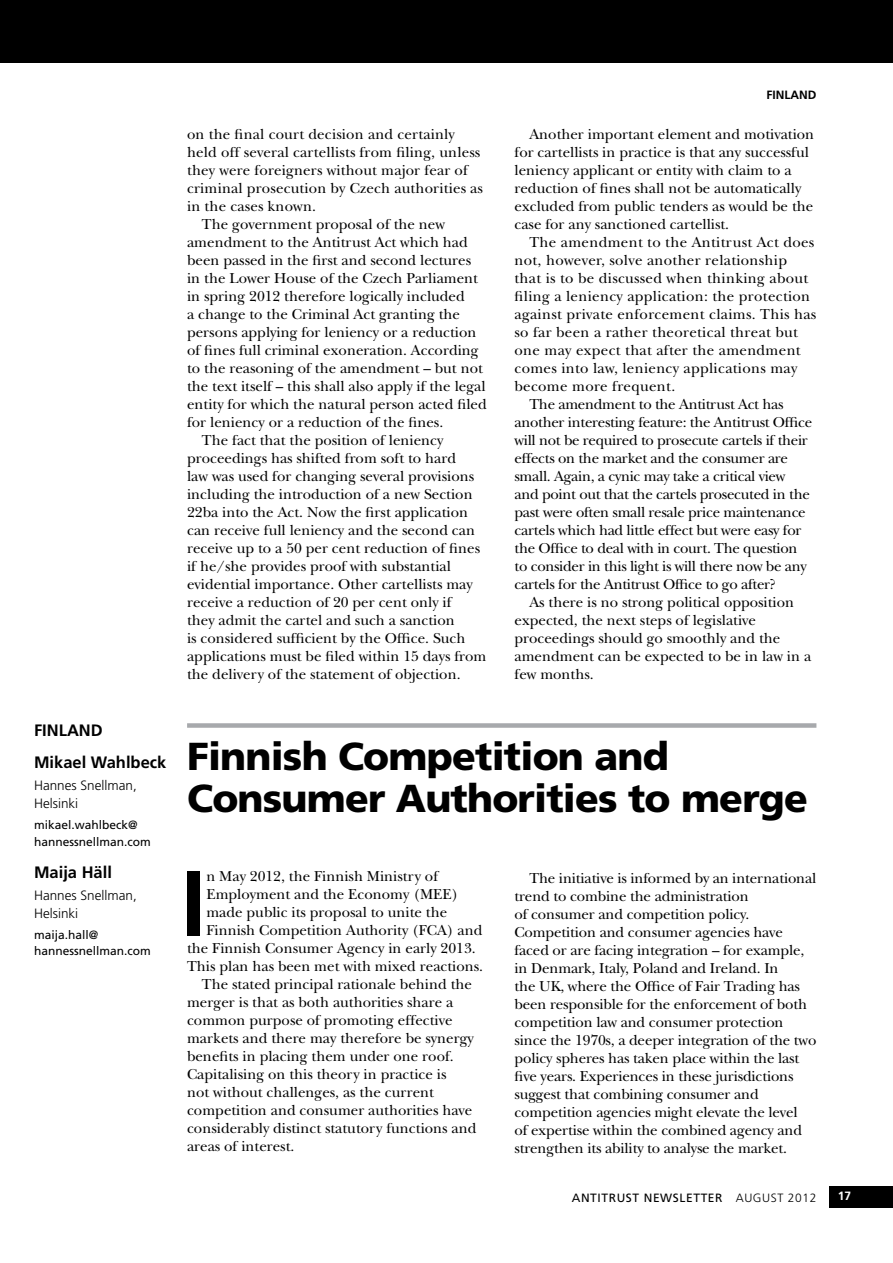
<style>
.page{position:relative;width:893px;height:1263px;background:#fff}
.page>*{position:absolute;margin:0;border:0;box-sizing:border-box;transform-origin:0 0}
.t1{font:700 92.4px "Frutiger";color:#000}
.t2{font:900 39px/42px "Frutiger";letter-spacing:-.02em;color:#000}
.t3{font:700 16.5px/32.2px "Frutiger";color:#000}
.t4{font:15px/18px "New Baskerville";color:#000}
.t5{font:15px "New Baskerville";letter-spacing:-.02em;color:#000}
.t6{font:15px "New Baskerville";letter-spacing:.02em;color:#000}
.t7{font:300 13.5px/18px "Frutiger";color:#000}
.t8{font:12px/16.5px "Frutiger";color:#000}
.t9{font:12px "Frutiger";letter-spacing:.05em;color:#000}
.t10{font:700 12px "Frutiger";color:#000}
.t11{font:700 12px "Frutiger";color:#fff}
.s1{font-weight:300}
</style>
<div class="page">
<div style="left:829px;top:1186px;width:64px;height:22px;background:#000"></div>
<div style="left:0;top:0;width:893px;height:63px;background:#000"></div>
<div style="left:187px;top:723px;width:629px;height:5px;background:#a7a9ac"></div>
<p class="t3" style="left:34px;top:714px;width:134px">Finland<br>M ikael Wahlbeck</p>
<p class="t7" style="left:34px;top:776px;width:104px">Hannes Snellman,<br>Helsinki</p>
<p class="t8" style="left:34px;top:816px;width:118px">mikael.wahlbeck@ hannessnellman.com</p>
<p class="t3" style="left:34px;top:856px;width:79px">Maija Häll</p>
<p class="t7" style="left:34px;top:886px;width:104px">Hannes Snellman,<br>Helsinki</p>
<p class="t8" style="left:34px;top:926px;width:118px">maija.hall@ hannessnellman.com</p>
<p class="t4" style="left:187px;top:125px;width:269px">on the final court decision and certainly</p>
<p class="t4" style="left:187px;top:143px;width:295px">held off several cartellists from filing, unless</p>
<p class="t4" style="left:187px;top:161px;width:282px">they were foreigners without major fear of</p>
<p class="t4" style="left:187px;top:179px;width:297px">criminal prosecution by Czech authorities as</p>
<p class="t4" style="left:187px;top:197px;width:131px">in the cases known.</p>
<p class="t4" style="left:202px;top:215px;width:245px">The government proposal of the new</p>
<p class="t4" style="left:187px;top:233px;width:282px">amendment to the Antitrust Act which had</p>
<p class="t4" style="left:187px;top:251px;width:286px">been passed in the first and second lectures</p>
<p class="t4" style="left:187px;top:269px;width:293px">in the Lower House of the Czech Parliament</p>
<p class="t4" style="left:187px;top:287px;width:279px">in spring 2012 therefore logically included</p>
<p class="t4" style="left:187px;top:305px;width:274px">a change to the Criminal Act granting the</p>
<p class="t4" style="left:187px;top:323px;width:291px">persons applying for leniency or a reduction</p>
<p class="t4" style="left:187px;top:341px;width:293px">of fines full criminal exoneration. According</p>
<p class="t4" style="left:187px;top:359px;width:297px">to the reasoning of the amendment – but not</p>
<p class="t4" style="left:187px;top:377px;width:300px">the text itself – this shall also apply if the legal</p>
<p class="t4" style="left:187px;top:395px;width:301px">entity for which the natural person acted filed</p>
<p class="t4" style="left:187px;top:413px;width:258px">for leniency or a reduction of the fines.</p>
<p class="t4" style="left:202px;top:431px;width:243px">The fact that the position of leniency</p>
<p class="t4" style="left:187px;top:449px;width:270px">proceedings has shifted from soft to hard</p>
<p class="t4" style="left:187px;top:467px;width:289px">law was used for changing several provisions</p>
<p class="t4" style="left:187px;top:485px;width:287px">including the introduction of a new Section</p>
<p class="t4" style="left:187px;top:503px;width:283px">22ba into the Act. Now the first application</p>
<p class="t4" style="left:187px;top:521px;width:289px">can receive full leniency and the second can</p>
<p class="t4" style="left:187px;top:539px;width:295px">receive up to a 50 per cent reduction of fines</p>
<p class="t4" style="left:187px;top:557px;width:265px">if he/she provides proof with substantial</p>
<p class="t4" style="left:187px;top:575px;width:287px">evidential importance. Other cartellists may</p>
<p class="t4" style="left:187px;top:593px;width:266px">receive a reduction of 20 per cent only if</p>
<p class="t4" style="left:187px;top:611px;width:269px">they admit the cartel and such a sanction</p>
<p class="t4" style="left:187px;top:629px;width:280px">is considered sufficient by the Office. Such</p>
<p class="t4" style="left:187px;top:647px;width:301px">applications must be filed within 15 days from</p>
<p class="t4" style="left:187px;top:665px;width:275px">the delivery of the statement of objection.</p>
<p class="t10" style="left:766px;top:87px;width:50px">Finland</p>
<p class="t4" style="left:514px;top:125px;width:301px;text-indent:15px">Another important element and motivation for cartellists in practice is that any successful leniency applicant or entity with claim to a reduction of fines shall not be automatically excluded from public tenders as would be the case for any sanctioned cartellist.</p>
<p class="t6" style="left:529px;top:233px;width:286px">The amendment to the Antitrust Act does</p>
<p class="t6" style="left:514px;top:251px;width:274px">not, however, solve another relationship</p>
<p class="t6" style="left:514px;top:269px;width:295px">that is to be discussed when thinking about</p>
<p class="t6" style="left:514px;top:287px;width:297px">filing a leniency application: the protection</p>
<p class="t6" style="left:514px;top:305px;width:303px">against private enforcement claims. This has</p>
<p class="t6" style="left:514px;top:323px;width:285px">so far been a rather theoretical threat but</p>
<p class="t6" style="left:514px;top:341px;width:288px">one may expect that after the amendment</p>
<p class="t6" style="left:514px;top:359px;width:284px">comes into law, leniency applications may</p>
<p class="t6" style="left:514px;top:377px;width:162px">become more frequent.</p>
<p class="t5" style="left:529px;top:395px;width:255px">The amendment to the Antitrust Act has</p>
<p class="t5" style="left:514px;top:413px;width:299px">another interesting feature: the Antitrust Office</p>
<p class="t5" style="left:514px;top:431px;width:295px">will not be required to prosecute cartels if their</p>
<p class="t5" style="left:514px;top:449px;width:275px">effects on the market and the consumer are</p>
<p class="t5" style="left:514px;top:467px;width:272px">small. Again, a cynic may take a critical view</p>
<p class="t5" style="left:514px;top:485px;width:297px">and point out that the cartels prosecuted in the</p>
<p class="t5" style="left:514px;top:503px;width:293px">past were often small resale price maintenance</p>
<p class="t5" style="left:514px;top:521px;width:288px">cartels which had little effect but were easy for</p>
<p class="t5" style="left:514px;top:539px;width:285px">the Office to deal with in court. The question</p>
<p class="t5" style="left:514px;top:557px;width:294px">to consider in this light is will there now be any</p>
<p class="t5" style="left:514px;top:575px;width:263px">cartels for the Antitrust Office to go after?</p>
<p class="t4" style="left:529px;top:593px;width:266px">As there is no strong political opposition</p>
<p class="t4" style="left:514px;top:611px;width:243px">expected, the next steps of legislative</p>
<p class="t4" style="left:514px;top:629px;width:267px">proceedings should go smoothly and the</p>
<p class="t4" style="left:514px;top:647px;width:298px">amendment can be expected to be in law in a</p>
<p class="t4" style="left:514px;top:665px;width:81px">few months.</p>
<h2 class="t2" style="left:187px;top:735px;width:622px">Finnish Competition and<br>Consumer Authorities to merge</h2>
<h1 class="t1" style="left:181px;top:849px;width:27px">I</h1>
<p class="t4" style="left:206px;top:867px;width:233px">n May 2012, the Finnish Ministry of</p>
<p class="t4" style="left:206px;top:885px;width:253px">Employment and the Economy (MEE)</p>
<p class="t4" style="left:206px;top:903px;width:242px">made public its proposal to unite the</p>
<p class="t4" style="left:206px;top:921px;width:277px">Finnish Competition Authority (FCA) and</p>
<p class="t4" style="left:187px;top:939px;width:290px">the Finnish Consumer Agency in early 2013.</p>
<p class="t4" style="left:187px;top:957px;width:298px">This plan has been met with mixed reactions.</p>
<p class="t4" style="left:202px;top:975px;width:271px">The stated principal rationale behind the</p>
<p class="t4" style="left:187px;top:993px;width:268px">merger is that as both authorities share a</p>
<p class="t4" style="left:187px;top:1011px;width:267px">common purpose of promoting effective</p>
<p class="t4" style="left:187px;top:1029px;width:288px">markets and there may therefore be synergy</p>
<p class="t4" style="left:187px;top:1047px;width:268px">benefits in placing them under one roof.</p>
<p class="t4" style="left:187px;top:1065px;width:261px">Capitalising on this theory in practice is</p>
<p class="t4" style="left:187px;top:1083px;width:249px">not without challenges, as the current</p>
<p class="t4" style="left:187px;top:1101px;width:287px">competition and consumer authorities have</p>
<p class="t4" style="left:187px;top:1119px;width:291px">considerably distinct statutory functions and</p>
<p class="t4" style="left:187px;top:1137px;width:109px">areas of interest.</p>
<p class="t4" style="left:514px;top:869px;width:303px;text-indent:15px">The initiative is informed by an international trend to combine the administration<br>of consumer and competition policy.<br>Competition and consumer agencies have faced or are facing integration – for example, in Denmark, Italy, Poland and Ireland. In<br>the UK, where the Office of Fair Trading has been responsible for the enforcement of both competition law and consumer protection since the 1970s, a deeper integration of the two policy spheres has taken place within the last five years. Experiences in these jurisdictions suggest that combining consumer and competition agencies might elevate the level<br>of expertise within the combined agency and strengthen its ability to analyse the market.</p>
<p class="t9" style="left:572px;top:1190px;width:246px">Antitrust N EWSLETTER <span class="s1">august 2012</span></p>
<p class="t11" style="left:838px;top:1189px;width:15px">17</p>
</div>
